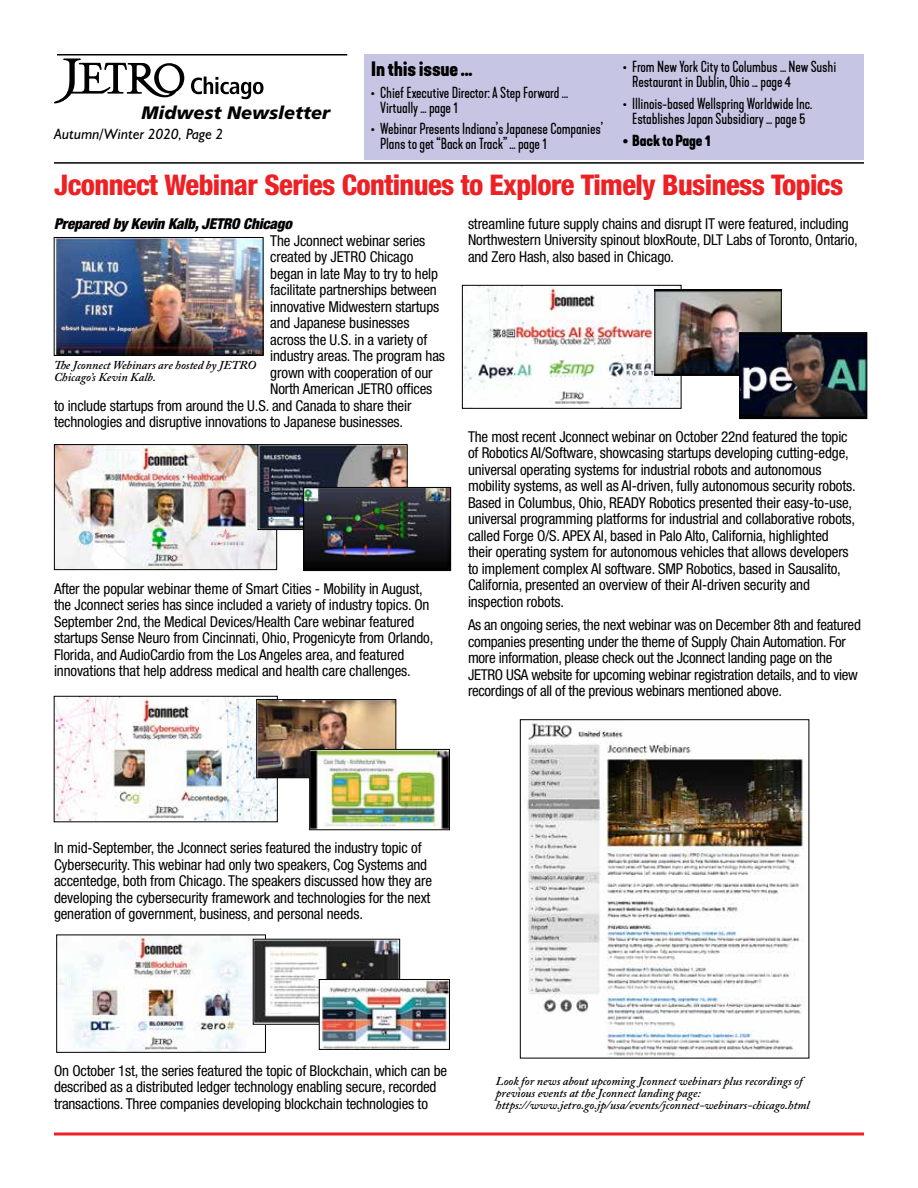
<style>
.page{position:relative;width:918px;height:1188px;background:#fff}
.page>*{position:absolute;margin:0;border:0;box-sizing:border-box;transform-origin:0 0}
.t1{font:800 condensed 28.5px "Helvetica Neue";letter-spacing:-.02em;color:#ed2024}
.t2{font:700 19.5px "Kapra Neue";letter-spacing:-.01em;color:#000}
.t3{font:italic 900 18px "Frutiger";color:#000}
.t4{font:condensed 15px/16.5px "Helvetica Neue";letter-spacing:-.01em;color:#000}
.t5{font:15px/15px "Kapra Neue";letter-spacing:-.01em;color:#000}
.t6{font:italic 900 condensed 15px "Helvetica Neue";letter-spacing:-.01em;color:#000}
.t7{font:italic 15px "Humanist 521 BT";color:#000}
.t8{font:700 15px "Kapra Neue";letter-spacing:-.01em;color:#000}
.t9{font:italic 600 12px/12px "Adobe Caslon Pro";color:#000}
</style>
<div class="page">
<svg style="left:54px;top:1132px;width:810px;height:4px;background:#f1575a"></svg>
<hr style="left:57px;top:54px;width:290px;height:2px;background:#000">
<svg style="left:191px;top:77px;width:73px;height:22px"></svg>
<svg style="left:54px;top:58px;width:130px;height:45px"></svg>
<hr style="left:54px;top:162px;width:810px;height:2px;background:#000">
<div style="left:364px;top:54px;width:500px;height:106px;background:#c6c6e4"></div>
<img style="left:56px;top:239px;width:206px;height:115px">
<div style="left:54px;top:237px;width:210px;height:119px;border:1px solid #000"></div>
<img style="left:56px;top:446px;width:219px;height:122px">
<div style="left:54px;top:444px;width:223px;height:126px;border:1px solid #000"></div>
<img style="left:260px;top:446px;width:146px;height:82px">
<div style="left:258px;top:444px;width:150px;height:86px;border:1px solid #000"></div>
<img style="left:305px;top:489px;width:144px;height:80px">
<div style="left:303px;top:487px;width:148px;height:84px;border:1px solid #000"></div>
<img style="left:56px;top:698px;width:220px;height:122px">
<div style="left:54px;top:696px;width:224px;height:126px;border:1px solid #000"></div>
<img style="left:258px;top:701px;width:136px;height:75px">
<div style="left:256px;top:699px;width:140px;height:79px;border:1px solid #000"></div>
<img style="left:311px;top:751px;width:137px;height:77px">
<div style="left:309px;top:749px;width:141px;height:81px;border:1px solid #000"></div>
<img style="left:527px;top:721px;width:278px;height:335px">
<div style="left:520px;top:719px;width:289px;height:339px;border:1px solid #000"></div>
<img style="left:58px;top:937px;width:206px;height:114px">
<div style="left:56px;top:935px;width:210px;height:118px;border:1px solid #000"></div>
<img style="left:255px;top:941px;width:143px;height:82px">
<div style="left:253px;top:939px;width:147px;height:86px;border:1px solid #000"></div>
<img style="left:321px;top:981px;width:127px;height:67px">
<div style="left:319px;top:979px;width:131px;height:71px;border:1px solid #000"></div>
<img style="left:464px;top:287px;width:215px;height:120px">
<div style="left:462px;top:285px;width:219px;height:124px;border:1px solid #000"></div>
<img style="left:656px;top:291px;width:124px;height:82px">
<div style="left:654px;top:289px;width:128px;height:86px;border:1px solid #000"></div>
<img style="left:741px;top:334px;width:124px;height:83px">
<div style="left:739px;top:332px;width:128px;height:87px;border:1px solid #000"></div>
<p class="t3" style="left:142px;top:102px;width:190px">Midwest Newsletter</p>
<p class="t7" style="left:54px;top:125px;width:171px">Autumn/Winter 2020, Page 2</p>
<h2 class="t2" style="left:371px;top:56px;width:103px">In this issue ...</h2>
<p class="t5" style="left:380px;top:85px;width:190px;text-indent:-9px">• Chief Executive Director: A Step Forward …<br>Virtually ... page 1</p>
<p class="t5" style="left:380px;top:122px;width:224px;text-indent:-9px">• Webinar Presents Indiana’s Japanese Companies’<br>Plans to get “Back on Track” ... page 1</p>
<p class="t5" style="left:632px;top:60px;width:206px;text-indent:-9px">• From New York City to Columbus ... New Sushi<br>Restaurant in Dublin, Ohio ... page 4</p>
<p class="t5" style="left:623px;top:96px;width:190px;text-align:center">• Illinois-based Wellspring Worldwide Inc.<br>Establishes Japan Subsidiary ... page 5</p>
<p class="t8" style="left:623px;top:130px;width:89px">• Back to Page 1</p>
<h1 class="t1" style="left:54px;top:167px;width:791px">Jconnect Webinar Series Continues to Explore Timely Business Topics</h1>
<p class="t6" style="left:54px;top:215px;width:240px">Prepared by Kevin Kalb, JETRO Chicago</p>
<p class="t4" style="left:270px;top:232px;width:157px">The Jconnect webinar series</p>
<p class="t4" style="left:270px;top:249px;width:145px">created by JETRO Chicago</p>
<p class="t4" style="left:270px;top:265px;width:169px">began in late May to try to help</p>
<p class="t4" style="left:270px;top:282px;width:168px">facilitate partnerships between</p>
<p class="t4" style="left:270px;top:298px;width:171px">innovative Midwestern startups</p>
<p class="t4" style="left:270px;top:315px;width:141px">and Japanese businesses</p>
<p class="t4" style="left:270px;top:331px;width:158px">across the U.S. in a variety of</p>
<p class="t4" style="left:270px;top:348px;width:176px">industry areas. The program has</p>
<p class="t4" style="left:270px;top:364px;width:164px">grown with cooperation of our</p>
<p class="t4" style="left:270px;top:381px;width:164px">North American JETRO offices</p>
<p class="t4" style="left:54px;top:397px;width:359px">to include startups from around the U.S. and Canada to share their</p>
<p class="t4" style="left:54px;top:414px;width:351px">technologies and disruptive innovations to Japanese businesses.</p>
<p class="t4" style="left:468px;top:215px;width:391px">streamline future supply chains and disrupt IT were featured, including<br>Northwestern University spinout bloxRoute, DLT Labs of Toronto, Ontario, and Zero Hash, also based in Chicago.</p>
<p class="t9" style="left:54px;top:359px;width:204px">The Jconnect Webinars are hosted by JETRO<br>Chicago’s Kevin Kalb.</p>
<p class="t4" style="left:468px;top:428px;width:389px">The most recent Jconnect webinar on October 22nd featured the topic of Robotics AI/Software, showcasing startups developing cutting-edge, universal operating systems for industrial robots and autonomous mobility systems, as well as AI-driven, fully autonomous security robots.<br>Based in Columbus, Ohio, READY Robotics presented their easy-to-use, universal programming platforms for industrial and collaborative robots, called Forge O/S. APEX AI, based in Palo Alto, California, highlighted their operating system for autonomous vehicles that allows developers to implement complex AI software. SMP Robotics, based in Sausalito, California, presented an overview of their AI-driven security and inspection robots.</p>
<p class="t4" style="left:468px;top:616px;width:394px">As an ongoing series, the next webinar was on December 8th and featured companies presenting under the theme of Supply Chain Automation. For more information, please check out the Jconnect landing page on the JETRO USA website for upcoming webinar registration details, and to view recordings of all of the previous webinars mentioned above.</p>
<p class="t4" style="left:54px;top:580px;width:381px">After the popular webinar theme of Smart Cities - Mobility in August, the Jconnect series has since included a variety of industry topics. On September 2nd, the Medical Devices/Health Care webinar featured startups Sense Neuro from Cincinnati, Ohio, Progenicyte from Orlando, Florida, and AudioCardio from the Los Angeles area, and featured innovations that help address medical and health care challenges.</p>
<p class="t4" style="left:54px;top:839px;width:380px">In mid-September, the Jconnect series featured the industry topic of Cybersecurity. This webinar had only two speakers, Cog Systems and accentedge, both from Chicago. The speakers discussed how they are developing the cybersecurity framework and technologies for the next generation of government, business, and personal needs.</p>
<p class="t4" style="left:54px;top:1062px;width:395px">On October 1st, the series featured the topic of Blockchain, which can be described as a distributed ledger technology enabling secure, recorded transactions. Three companies developing blockchain technologies to</p>
<p class="t9" style="left:496px;top:1075px;width:315px">Look for news about upcoming Jconnect webinars plus recordings of previous events at the Jconnect landing page: https://www.jetro.go.jp/usa/events/jconnect-webinars-chicago.html</p>
</div>
